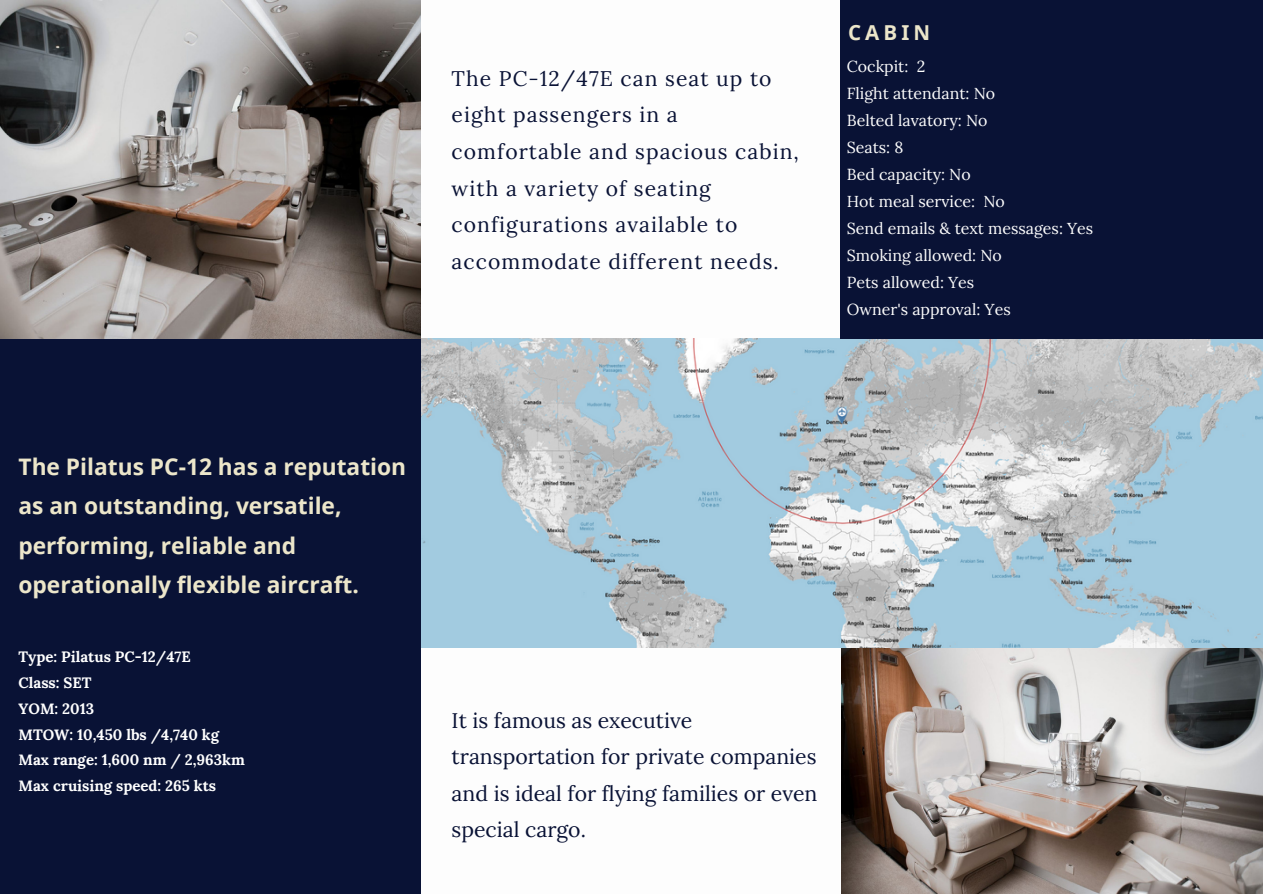
<style>
.page{position:relative;width:1263px;height:894px;background:#fff}
.page>*{position:absolute;margin:0;border:0;box-sizing:border-box;transform-origin:0 0}
.t1{font:700 22.8px/39.3px "Noto Sans";color:#ece6ca}
.t2{font:21.15px/36.5px "Lora";color:#091235}
.t3{font:21px/36.6px "Lora";letter-spacing:.05em;color:#091235}
.t4{font:700 20.55px "Noto Sans";letter-spacing:.2em;color:#ece6ca}
.t5{font:15.9px/27px "Lora";color:#fdfdfd}
.t6{font:700 15px/25.8px "Lora";color:#fff}
</style>
<div class="page">
<img style="left:0;top:0;width:421px;height:340px">
<img style="left:841px;top:635px;width:422px;height:258px">
<div style="left:0;top:340px;width:421px;height:553px;background:#091235"></div>
<img style="left:421px;top:338px;width:841px;height:309px">
<div style="left:840px;top:0;width:423px;height:339px;background:#091235"></div>
<h3 class="t3" style="left:452px;top:60px;width:349px">The PC-12/47E can seat up to eight passengers in a comfortable and spacious cabin, with a variety of seating configurations available to accommodate different needs.</h3>
<p class="t4" style="left:848px;top:18px;width:84px">CABIN</p>
<p class="t5" style="left:847px;top:53px;width:248px">Cockpit: 2<br>Flight attendant: No<br>Belted lavatory: No<br>Seats: 8<br>Bed capacity: No<br>Hot meal service: No<br>Send emails &amp; text messages: Yes<br>Smoking allowed: No<br>Pets allowed: Yes<br>Owner's approval: Yes</p>
<h1 class="t1" style="left:18px;top:446px;width:389px">The Pilatus PC-12 has a reputation as an outstanding, versatile, performing, reliable and operationally flexible aircraft.</h1>
<p class="t6" style="left:18px;top:643px;width:228px">Type: Pilatus PC-12/47E<br>Class: SET<br>YOM: 2013<br>MTOW: 10,450 lbs /4,740 kg<br>Max range: 1,600 nm / 2,963km<br>Max cruising speed: 265 kts</p>
<h2 class="t2" style="left:452px;top:701px;width:367px">It is famous as executive transportation for private companies and is ideal for flying families or even special cargo.</h2>
</div>
